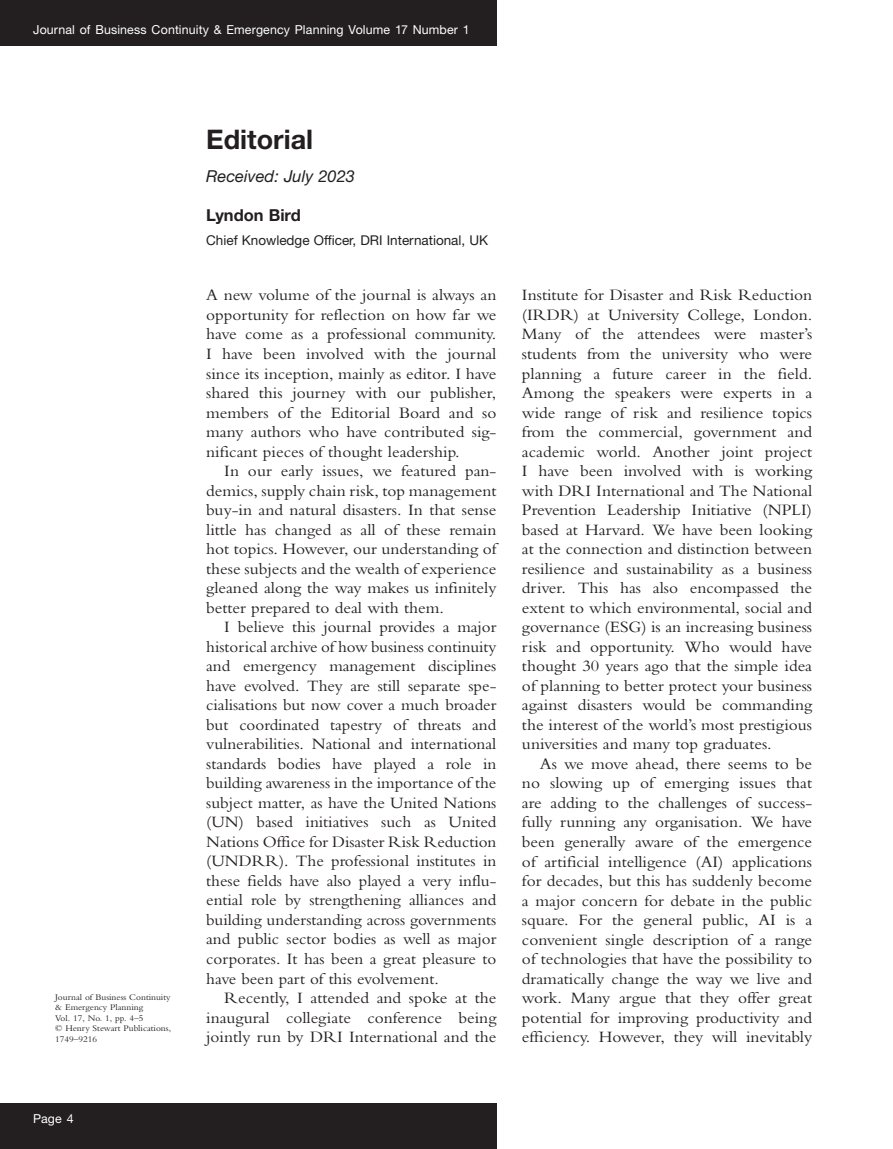
<style>
.page{position:relative;width:893px;height:1149px;background:#fff}
.page>*{position:absolute;margin:0;border:0;box-sizing:border-box;transform-origin:0 0}
.t1{font:700 27px "Helvetica Neue LT Pro";color:#231f20}
.text_indent{font:16.5px/19.5px "Bembo MT Pro";color:#231f20;text-align:justify;scale:1.05 1}
.text_indent-2{font:16.5px/19.5px "Bembo MT Pro";color:#231f20;text-align:justify}
.text{font:16.5px/19.5px "Bembo MT Pro";color:#231f20;text-align:justify;scale:1.05 1}
.ch_received{font:italic 16.5px "Helvetica Neue LT Pro";color:#231f20}
.ch_author{font:700 16.5px "Helvetica Neue LT Pro";color:#231f20}
.ch_affiliation__edit{font:13.5px "Helvetica Neue LT Pro";color:#231f20}
.t2{font:12.3px "Helvetica Neue LT Pro";letter-spacing:.01em;color:#fff}
.t3{font:9px/10.5px "Bembo MT Pro";color:#231f20;scale:1.05 1}
</style>
<div class="page">
<div style="left:0;top:1103px;width:496px;height:45px;background:#231f20"></div>
<div style="left:0;top:0;width:496px;height:46px;background:#231f20"></div>
<p class="t2" style="left:33px;top:22px;width:438px">Journal of Business Continuity &amp; Emergency Planning Volume 17 Number 1</p>
<p class="t3" style="left:55px;top:991px;width:112px">Journal of Business Continuity &amp; Emergency Planning<br>Vol. 17, No. 1, pp. 4–5<br>© Henry Stewart Publications,<br>1749–9216</p>
<p class="t2" style="left:33px;top:1110px;width:42px">Page 4</p>
<p class="t1" style="left:206px;top:122px;width:108px">Editorial</p>
<p class="ch_received" style="left:206px;top:165px;width:150px">Received: July 2023</p>
<p class="ch_author" style="left:206px;top:204px;width:96px">Lyndon Bird</p>
<p class="ch_affiliation__edit" style="left:206px;top:231px;width:283px">Chief Knowledge Officer, DRI International, UK</p>
<p class="text" style="left:206px;top:285px;width:278px">A new volume of the journal is always an opportunity for reflection on how far we have come as a professional community.<br>I have been involved with the journal since its inception, mainly as editor. I have shared this journey with our publisher, members of the Editorial Board and so many authors who have contributed sig&shy;nificant pieces of thought leadership.</p>
<p class="text_indent" style="left:206px;top:460px;width:278px;text-indent:18px">In our early issues, we featured pan&shy;demics, supply chain risk, top management buy-in and natural disasters. In that sense little has changed as all of these remain hot topics. However, our understanding of these subjects and the wealth of experience gleaned along the way makes us infinitely better prepared to deal with them.</p>
<p class="text_indent-2" style="left:206px;top:616px;width:292px;text-indent:18px">I believe this journal provides a major historical archive of how business continuity and emergency management disciplines have evolved. They are still separate spe&shy;cialisations but now cover a much broader but coordinated tapestry of threats and vulnerabilities. National and international standards bodies have played a role in building awareness in the importance of the subject matter, as have the United Nations (UN) based initiatives such as United Nations Office for Disaster Risk Reduction (UNDRR). The professional institutes in these fields have also played a very influ&shy;ential role by strengthening alliances and building understanding across governments and public sector bodies as well as major corporates. It has been a great pleasure to have been part of this evolvement.</p>
<p class="text_indent" style="left:206px;top:987px;width:278px;text-indent:18px">Recently, I attended and spoke at the inaugural collegiate conference being jointly run by DRI International and the</p>
<p class="text_indent" style="left:522px;top:285px;width:278px">Institute for Disaster and Risk Reduction (IRDR) at University College, London.<br>Many of the attendees were master’s students from the university who were planning a future career in the field.<br>Among the speakers were experts in a wide range of risk and resilience topics from the commercial, government and academic world. Another joint project I have been involved with is working with DRI International and The National Prevention Leadership Initiative (NPLI) based at Harvard. We have been looking at the connection and distinction between resilience and sustainability as a business driver. This has also encompassed the extent to which environmental, social and governance (ESG) is an increasing business risk and opportunity. Who would have thought 30 years ago that the simple idea of planning to better protect your business against disasters would be commanding the interest of the world’s most prestigious universities and many top graduates.</p>
<p class="text_indent" style="left:522px;top:753px;width:278px;text-indent:18px">As we move ahead, there seems to be no slowing up of emerging issues that are adding to the challenges of success&shy;fully running any organisation. We have been generally aware of the emergence of artificial intelligence (AI) applications for decades, but this has suddenly become a major concern for debate in the public square. For the general public, AI is a convenient single description of a range of technologies that have the possibility to dramatically change the way we live and work. Many argue that they offer great potential for improving productivity and efficiency. However, they will inevitably</p>
</div>
